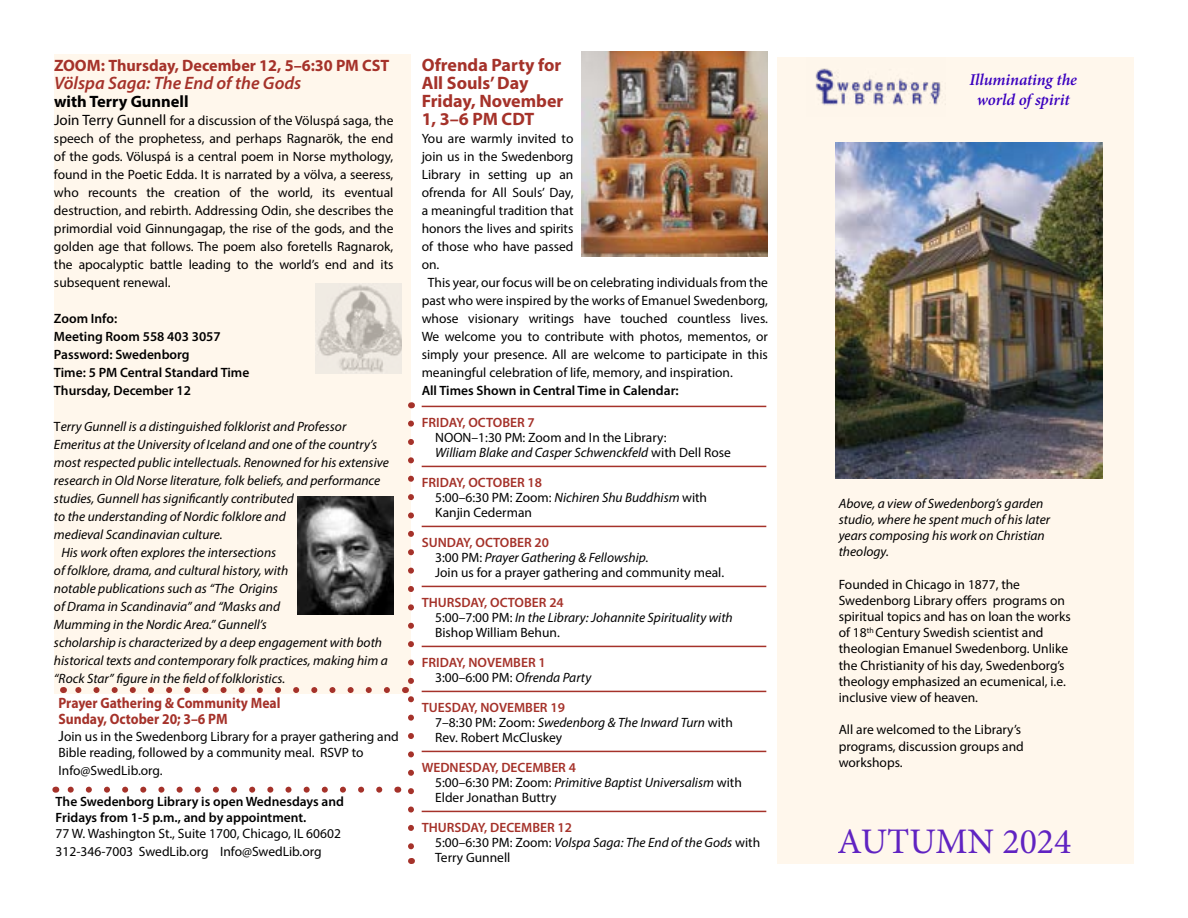
<style>
.page{position:relative;width:1188px;height:918px;background:#fff}
.page>*{position:absolute;margin:0;border:0;box-sizing:border-box;transform-origin:0 0}
.t1{font:36px "Minion Pro";color:#3a00bf}
.t2{font:700 18px/18px "Myriad Pro";color:#a5322a}
.t3{font:italic 600 18px "Myriad Pro";color:#a5322a}
.t4{font:700 16.5px "Myriad Pro";color:#a5322a}
.t5{font:italic 600 16.5px/19.8px "Minion Pro";letter-spacing:-.005em;color:#3a00bf;text-align:center}
.t6{font:700 16.5px "Myriad Pro";color:#000}
.t7{font:700 15px/16.5px "Myriad Pro";color:#a5322a;scale:.91 1}
.t8{font:13.5px/15px "Myriad Pro";color:#000}
.t9{font:italic 13.5px/16.2px "Myriad Pro";color:#000}
.t10{font:600 13.5px/18px "Myriad Pro";color:#000}
.t11{font:600 13.5px/15px "Myriad Pro";color:#a5322a}
.s1{font-size:15px}
.s2{font-style:normal}
.s3{font-style:italic}
.s4{font-weight:600;color:#a5322a}
.s5{font-weight:600;font-style:normal;color:#a5322a}
.s6{font-weight:400;color:#000}
.s7{font-weight:400;font-style:italic;color:#000}
</style>
<div class="page">
<div style="left:777px;top:58px;width:357px;height:806px;background:#fff7ec"></div>
<div style="left:54px;top:54px;width:357px;height:639px;background:#fff7ec"></div>
<img style="left:581px;top:52px;width:187px;height:204px">
<img style="left:297px;top:497px;width:96px;height:117px">
<hr style="left:422px;top:406px;width:344px;height:1px;background:#a5322a">
<hr style="left:422px;top:466px;width:344px;height:1px;background:#a5322a">
<hr style="left:422px;top:526px;width:344px;height:1px;background:#a5322a">
<hr style="left:422px;top:586px;width:344px;height:1px;background:#a5322a">
<hr style="left:422px;top:646px;width:344px;height:1px;background:#a5322a">
<hr style="left:422px;top:691px;width:344px;height:1px;background:#a5322a">
<hr style="left:422px;top:751px;width:344px;height:1px;background:#a5322a">
<hr style="left:422px;top:811px;width:344px;height:1px;background:#a5322a">
<svg style="left:75px;top:687px;width:312px;height:6px"></svg>
<svg style="left:405px;top:424px;width:9px;height:426px"></svg>
<img style="left:815px;top:68px;width:131px;height:37px">
<img style="left:836px;top:142px;width:267px;height:337px">
<svg style="left:67px;top:787px;width:312px;height:6px"></svg>
<img style="left:315px;top:284px;width:87px;height:89px">
<p class="t4" style="left:54px;top:55px;width:337px">ZOOM: Thursday, December 12, 5–6:30 PM CST</p>
<h2 class="t3" style="left:54px;top:72px;width:249px">Völspa Saga: The End of the Gods</h2>
<p class="t6" style="left:54px;top:91px;width:136px">with Terry Gunnell</p>
<p class="t8" style="left:54px;top:111px;width:341px;line-height:18px;text-align:justify"><span class="s1">Join Terry Gunnell</span> for a discussion of the Völuspá saga, the speech of the prophetess, and perhaps Ragnarök, the end of the gods. Völuspá is a central poem in Norse mythology, found in the Poetic Edda. It is narrated by a völva, a seeress, who recounts the creation of the world, its eventual destruction, and rebirth. Addressing Odin, she describes the primordial void Ginnungagap, the rise of the gods, and the golden age that follows. The poem also foretells Ragnarok, the apocalyptic battle leading to the world’s end and its subsequent renewal.</p>
<p class="t10" style="left:54px;top:309px;width:197px">Zoom Info:<br>Meeting Room 558 403 3057<br>Password: Swedenborg<br>Time: 5 PM Central Standard Time<br>Thursday, December 12</p>
<p class="t9" style="left:54px;top:418px;width:294px"><span class="s2">T</span>erry Gunnell is a distinguished folklorist and Professor</p>
<p class="t9" style="left:54px;top:436px;width:325px">Emeritus at the University of Iceland and one of the country’s</p>
<p class="t9" style="left:54px;top:454px;width:336px">most respected public intellectuals. Renowned for his extensive</p>
<p class="t9" style="left:54px;top:472px;width:328px">research in Old Norse literature, folk beliefs, and performance</p>
<p class="t9" style="left:54px;top:490px;width:242px">studies, Gunnell has significantly contributed</p>
<p class="t9" style="left:54px;top:508px;width:233px">to the understanding of Nordic folklore and</p>
<p class="t9" style="left:54px;top:526px;width:170px">medieval Scandinavian culture.</p>
<p class="t9" style="left:61px;top:544px;width:216px">His work often explores the intersections</p>
<p class="t9" style="left:54px;top:562px;width:236px">of folklore, drama, and cultural history, with</p>
<p class="t9" style="left:54px;top:580px;width:225px">notable publications such as “The Origins</p>
<p class="t9" style="left:54px;top:598px;width:228px">of Drama in Scandinavia” and “Masks and</p>
<p class="t9" style="left:54px;top:616px;width:214px">Mumming in the Nordic Area.” Gunnell’s</p>
<p class="t9" style="left:54px;top:634px;width:330px">scholarship is characterized by a deep engagement with both</p>
<p class="t9" style="left:54px;top:652px;width:335px">historical texts and contemporary folk practices, making him a</p>
<p class="t9" style="left:54px;top:670px;width:233px">“Rock Star” figure in the field of folkloristics.</p>
<p class="t7" style="left:58px;top:694px;width:245px">Prayer Gathering &amp; Community Meal<br>Sunday, October 20; 3–6 PM</p>
<p class="t8" style="left:58px;top:728px;width:342px;line-height:16.5px"><span class="s1">J</span>oin us in the Swedenborg Library for a prayer gathering and<br>Bible reading, followed by a community meal. RSVP to</p>
<p class="t8" style="left:59px;top:763px;width:106px">Info@SwedLib.org.</p>
<p class="t10" style="left:56px;top:793px;width:290px;line-height:16.2px">The Swedenborg Library is open Wednesdays and<br>Fridays from 1-5 p.m., and by appointment.</p>
<p class="t8" style="left:56px;top:825px;width:287px;line-height:18px">77 W. Washington St., Suite 1700, Chicago, IL 60602<br>312-346-7003 SwedLib.org Info@SwedLib.org</p>
<h2 class="t2" style="left:422px;top:55px;width:143px">Ofrenda Party for<br>All Souls’ Day<br>Friday, November<br>1, 3–6 PM CDT</h2>
<p class="t8" style="left:422px;top:131px;width:153px">You are warmly invited to</p>
<p class="t8" style="left:422px;top:149px;width:153px">join us in the Swedenborg</p>
<p class="t8" style="left:422px;top:167px;width:153px">Library in setting up an</p>
<p class="t8" style="left:422px;top:185px;width:153px">ofrenda for All Souls’ Day,</p>
<p class="t8" style="left:422px;top:203px;width:153px">a meaningful tradition that</p>
<p class="t8" style="left:422px;top:221px;width:153px">honors the lives and spirits</p>
<p class="t8" style="left:422px;top:239px;width:153px">of those who have passed</p>
<p class="t8" style="left:422px;top:257px;width:19px">on.</p>
<p class="t8" style="left:428px;top:275px;width:342px">This year, our focus will be on celebrating individuals from the</p>
<p class="t8" style="left:422px;top:293px;width:348px">past who were inspired by the works of Emanuel Swedenborg,</p>
<p class="t8" style="left:422px;top:311px;width:348px">whose visionary writings have touched countless lives.</p>
<p class="t8" style="left:422px;top:329px;width:348px">We welcome you to contribute with photos, mementos, or</p>
<p class="t8" style="left:422px;top:347px;width:348px">simply your presence. All are welcome to participate in this</p>
<p class="t8" style="left:422px;top:365px;width:313px">meaningful celebration of life, memory, and inspiration.</p>
<p class="t10" style="left:422px;top:381px;width:258px">All Times Shown in Central Time in Calendar:</p>
<p class="t5" style="left:969px;top:70px;width:109px">Illuminating the world of spirit</p>
<p class="t11" style="left:422px;top:415px;width:115px">FRIDAY, OCTOBER 7</p>
<p class="t8" style="left:435px;top:430px;width:297px">NOON–1:30 PM: Zoom and In the Library:<br><span class="s3">William Blake and Casper Schwenckfeld</span> with Dell Rose</p>
<p class="t8" style="left:435px;top:475px;width:273px;text-indent:-14px"><span class="s4">FRIDAY, OCTOBER 18<br></span>5:00–6:30 PM: Zoom: <span class="s3">Nichiren Shu Buddhism</span> with<br>Kanjin Cederman</p>
<p class="t8" style="left:435px;top:535px;width:290px;text-indent:-14px"><span class="s4">SUNDAY, OCTOBER 20<br></span>3:00 PM: <span class="s3">Prayer Gathering &amp; Fellowship.<br></span>Join us for a prayer gathering and community meal.</p>
<p class="t9" style="left:435px;top:595px;width:299px;line-height:15px;text-indent:-14px"><span class="s5">THURSDAY, OCTOBER 24<br></span><span class="s2">5:00–7:00 PM:</span> In the Library: Johannite Spirituality with<br><span class="s2">Bishop William Behun.</span></p>
<p class="t11" style="left:435px;top:655px;width:158px;text-indent:-14px">FRIDAY, NOVEMBER 1<br><span class="s6">3:00–6:00 PM:</span> <span class="s7">Ofrenda Party</span></p>
<p class="t8" style="left:435px;top:700px;width:299px;text-indent:-14px"><span class="s4">TUESDAY, NOVEMBER 19<br></span>7–8:30 PM: Zoom: <span class="s3">Swedenborg &amp; The Inward Turn</span> with<br>Rev. Robert McCluskey</p>
<p class="t8" style="left:435px;top:760px;width:308px;text-indent:-14px"><span class="s4">WEDNESDAY, DECEMBER 4<br></span>5:00–6:30 PM: Zoom: <span class="s3">Primitive Baptist Universalism</span> with<br>Elder Jonathan Buttry</p>
<p class="t8" style="left:435px;top:820px;width:326px;text-indent:-14px"><span class="s4">THURSDAY, DECEMBER 12<br></span>5:00–6:30 PM: Zoom: <span class="s3">Volspa Saga: The End of the Gods</span> with<br>Terry Gunnell</p>
<h1 class="t1" style="left:838px;top:817px;width:235px">AUTUMN 2024</h1>
<p class="t9" style="left:839px;top:495px;width:213px">Above, a view of Swedenborg’s garden studio, where he spent much of his later years composing his work on Christian theology.</p>
<p class="t8" style="left:839px;top:576px;width:234px;line-height:16.2px">Founded in Chicago in 1877, the Swedenborg Library offers programs on spiritual topics and has on loan the works of 18<sup>th</sup> Century Swedish scientist and theologian Emanuel Swedenborg. Unlike the Christianity of his day, Swedenborg’s theology emphasized an ecumenical, i.e. inclusive view of heaven.</p>
<p class="t8" style="left:839px;top:721px;width:187px;line-height:16.2px">All are welcomed to the Library’s programs, discussion groups and workshops.</p>
</div>
